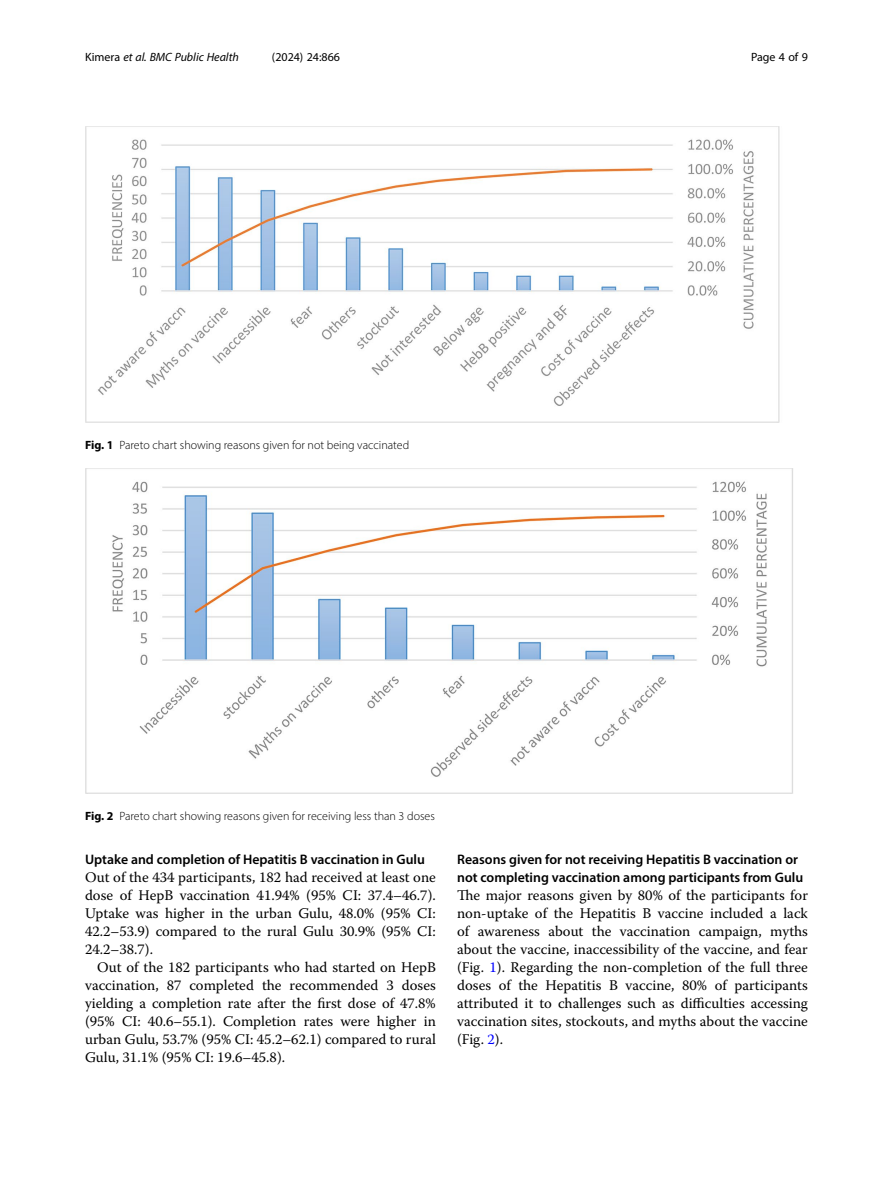
<style>
.page{position:relative;width:893px;height:1191px;background:#fff}
.page>*{position:absolute;margin:0;border:0;box-sizing:border-box;transform-origin:0 0}
.Body_Text{font:14.7px/18px "Warnock Pro";color:#000;text-align:justify}
.Body_Text_Indent{font:14.7px/18px "Warnock Pro";color:#000;text-align:justify}
.Head_2{font:600 13.8px/18px "Myriad Pro";color:#000}
.Figure_Caption{font:300 12px "Myriad Pro";color:#000}
.t1{font:italic 12px "Myriad Pro";color:#000}
.t2{font:12px "Myriad Pro";color:#000}
.s1{font-style:normal}
.s2{font-weight:700}
.s3{color:#00f}
</style>
<div class="page">
<img style="left:85px;top:468px;width:708px;height:325px">
<img style="left:85px;top:126px;width:695px;height:296px">
<p class="t1" style="left:85px;top:50px;width:155px"><span class="s1">Kimera</span> et al. BMC Public Health</p>
<p class="t2" style="left:272px;top:50px;width:70px">(2024) 24:866</p>
<p class="t2" style="left:751px;top:50px;width:58px">Page 4 of 9</p>
<p class="Figure_Caption" style="left:85px;top:438px;width:326px"><span class="s2">Fig. 1</span> Pareto chart showing reasons given for not being vaccinated</p>
<p class="Figure_Caption" style="left:85px;top:809px;width:351px"><span class="s2">Fig. 2</span> Pareto chart showing reasons given for receiving less than 3 doses</p>
<p class="Head_2" style="left:85px;top:850px;width:341px">Uptake and completion of Hepatitis B vaccination in Gulu</p>
<p class="Body_Text" style="left:85px;top:868px;width:352px">Out of the 434 participants, 182 had received at least one dose of HepB vaccination 41.94% (95% CI: 37.4–46.7).<br>Uptake was higher in the urban Gulu, 48.0% (95% CI:<br>42.2–53.9) compared to the rural Gulu 30.9% (95% CI:<br>24.2–38.7).</p>
<p class="Body_Text_Indent" style="left:85px;top:958px;width:352px;text-indent:12px">Out of the 182 participants who had started on HepB vaccination, 87 completed the recommended 3 doses yielding a completion rate after the first dose of 47.8% (95% CI: 40.6–55.1). Completion rates were higher in urban Gulu, 53.7% (95% CI: 45.2–62.1) compared to rural Gulu, 31.1% (95% CI: 19.6–45.8).</p>
<p class="Head_2" style="left:457px;top:850px;width:348px">Reasons given for not receiving Hepatitis B vaccination or not completing vaccination among participants from Gulu</p>
<p class="Body_Text" style="left:457px;top:886px;width:352px">The major reasons given by 80% of the participants for non-uptake of the Hepatitis B vaccine included a lack of awareness about the vaccination campaign, myths about the vaccine, inaccessibility of the vaccine, and fear (Fig. <span class="s3">1</span>). Regarding the non-completion of the full three doses of the Hepatitis B vaccine, 80% of participants attributed it to challenges such as difficulties accessing vaccination sites, stockouts, and myths about the vaccine (Fig. <span class="s3">2</span>).</p>
</div>
